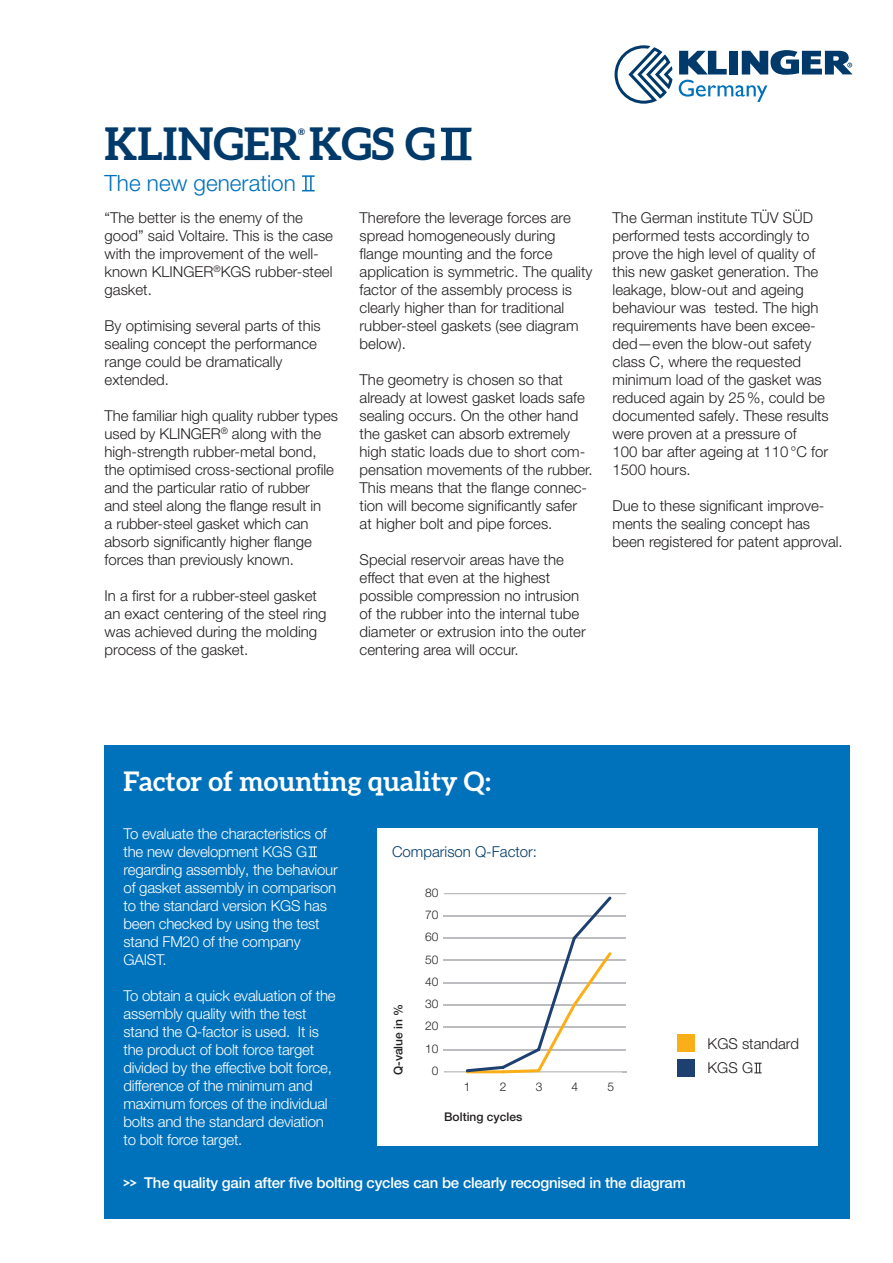
<style>
.page{position:relative;width:893px;height:1263px;background:#fff}
.page>*{position:absolute;margin:0;border:0;box-sizing:border-box;transform-origin:0 0}
.t1{font:700 45px "Aleo";color:#003a6a}
.t2{font:700 27px "Aleo";color:#fff}
.t3{font:300 22.5px "Helvetica Neue LT Pro";color:#0072bc}
.t4{font:300 15px/18px "Helvetica Neue LT Pro";color:#231f20}
.t5{font:300 15px/18px "Helvetica Neue LT Pro";letter-spacing:-.015em;color:#fff}
.t6{font:500 15px "Helvetica Neue LT Pro";letter-spacing:-.015em;color:#fff}
.t7{font:300 15px "Helvetica Neue LT Pro";color:#003a6a}
.t8{font:500 12px "Helvetica Neue LT Pro";color:#231f20}
.t9{font:300 12px "Helvetica Neue LT Pro";color:#231f20}
.t10{font:700 9px "Aleo";color:#003a6a}
.s1{font-family:"Aleo";font-weight:700}
</style>
<div class="page">
<svg style="left:614px;top:45px;width:58px;height:59px"></svg>
<svg style="left:679px;top:50px;width:173px;height:52px"></svg>
<svg style="left:302px;top:175px;width:13px;height:16px"></svg>
<svg style="left:441px;top:128px;width:30px;height:32px"></svg>
<div style="left:104px;top:745px;width:745px;height:473px;background:#0072bc"></div>
<svg style="left:309px;top:847px;width:8px;height:10px"></svg>
<div style="left:377px;top:828px;width:441px;height:318px;background:#fff"></div>
<svg style="left:444px;top:893px;width:182px;height:180px"></svg>
<div style="left:678px;top:1060px;width:17px;height:17px;background:#1d4070"></div>
<div style="left:678px;top:1035px;width:17px;height:17px;background:#faaf18"></div>
<svg style="left:754px;top:1063px;width:8px;height:10px"></svg>
<h1 class="t1" style="left:104px;top:118px;width:332px">KLINGER KGS G</h1>
<p class="t10" style="left:298px;top:126px;width:8px">®</p>
<h3 class="t3" style="left:104px;top:170px;width:193px">The new generation</h3>
<p class="t4" style="left:105px;top:209px;width:230px">“The better is the enemy of the good” said Voltaire. This is the case with the improvement of the well&shy;known KLINGER<sup>®</sup>KGS rubber-steel gasket.</p>
<p class="t4" style="left:105px;top:317px;width:218px">By optimising several parts of this sealing concept the performance range could be dramatically extended.</p>
<p class="t4" style="left:105px;top:407px;width:235px">The familiar high quality rubber types used by KLINGER<sup>®</sup> along with the high-strength rubber-metal bond, the optimised cross-sectional profile and the particular ratio of rubber and steel along the flange result in<br>a rubber-steel gasket which can absorb significantly higher flange forces than previously known.</p>
<p class="t4" style="left:105px;top:587px;width:224px">In a first for a rubber-steel gasket an exact centering of the steel ring was achieved during the molding process of the gasket.</p>
<p class="t4" style="left:360px;top:209px;width:234px">Therefore the leverage forces are spread homogeneously during flange mounting and the force application is symmetric. The quality factor of the assembly process is clearly higher than for traditional rubber-steel gaskets (see diagram below).</p>
<p class="t4" style="left:360px;top:371px;width:235px">The geometry is chosen so that already at lowest gasket loads safe sealing occurs. On the other hand the gasket can absorb extremely high static loads due to short com&shy;pensation movements of the rubber.<br>This means that the flange connec&shy;tion will become significantly safer at higher bolt and pipe forces.</p>
<p class="t4" style="left:360px;top:551px;width:228px">Special reservoir areas have the effect that even at the highest possible compression no intrusion of the rubber into the internal tube diameter or extrusion into the outer centering area will occur.</p>
<p class="t4" style="left:613px;top:209px;width:218px">The German institute TÜV SÜD performed tests accordingly to prove the high level of quality of this new gasket generation. The leakage, blow-out and ageing behaviour was tested. The high requirements have been excee&shy;ded—even the blow-out safety class C, where the requested minimum load of the gasket was reduced again by 25 %, could be documented safely. These results were proven at a pressure of<br>100 bar after ageing at 110 °C for<br>1500 hours.</p>
<p class="t4" style="left:613px;top:497px;width:232px">Due to these significant improve&shy;ments the sealing concept has been registered for patent approval.</p>
<h2 class="t2" style="left:124px;top:766px;width:369px">Factor of mounting quality Q:</h2>
<p class="t5" style="left:124px;top:825px;width:216px">To evaluate the characteristics of the new development KGS G regarding assembly, the behaviour of gasket assembly in comparison to the standard version KGS has been checked by using the test stand FM20 of the company<br>GAIST.</p>
<p class="t5" style="left:124px;top:987px;width:214px">To obtain a quick evaluation of the assembly quality with the test stand the Q-factor is used. It is the product of bolt force target divided by the effective bolt force, difference of the minimum and maximum forces of the individual bolts and the standard deviation to bolt force target.</p>
<p class="t7" style="left:392px;top:843px;width:147px">Comparison Q-Factor:</p>
<p class="t9" style="left:425px;top:885px;width:15px">80</p>
<p class="t9" style="left:425px;top:907px;width:15px">70</p>
<p class="t9" style="left:425px;top:930px;width:15px">60</p>
<p class="t9" style="left:425px;top:952px;width:15px">50</p>
<p class="t9" style="left:425px;top:974px;width:15px">40</p>
<p class="t9" style="left:425px;top:997px;width:15px">30</p>
<p class="t8" style="left:391px;top:1075px;width:73px;rotate:-90deg">Q-value in %</p>
<p class="t9" style="left:425px;top:1019px;width:15px">20</p>
<p class="t9" style="left:425px;top:1041px;width:15px">10</p>
<p class="t9" style="left:432px;top:1063px;width:8px">0</p>
<p class="t9" style="left:464px;top:1079px;width:8px">1</p>
<p class="t9" style="left:500px;top:1079px;width:8px">2</p>
<p class="t9" style="left:536px;top:1079px;width:8px">3</p>
<p class="t9" style="left:571px;top:1079px;width:8px">4</p>
<p class="t9" style="left:607px;top:1079px;width:8px">5</p>
<p class="t8" style="left:444px;top:1110px;width:80px">Bolting cycles</p>
<p class="t6" style="left:124px;top:1174px;width:563px"><span class="s1">&gt;&gt;</span> The quality gain after five bolting cycles can be clearly recognised in the diagram</p>
<p class="t4" style="left:707px;top:1034px;width:93px">KGS standard</p>
<p class="t4" style="left:707px;top:1059px;width:47px">KGS G</p>
</div>
